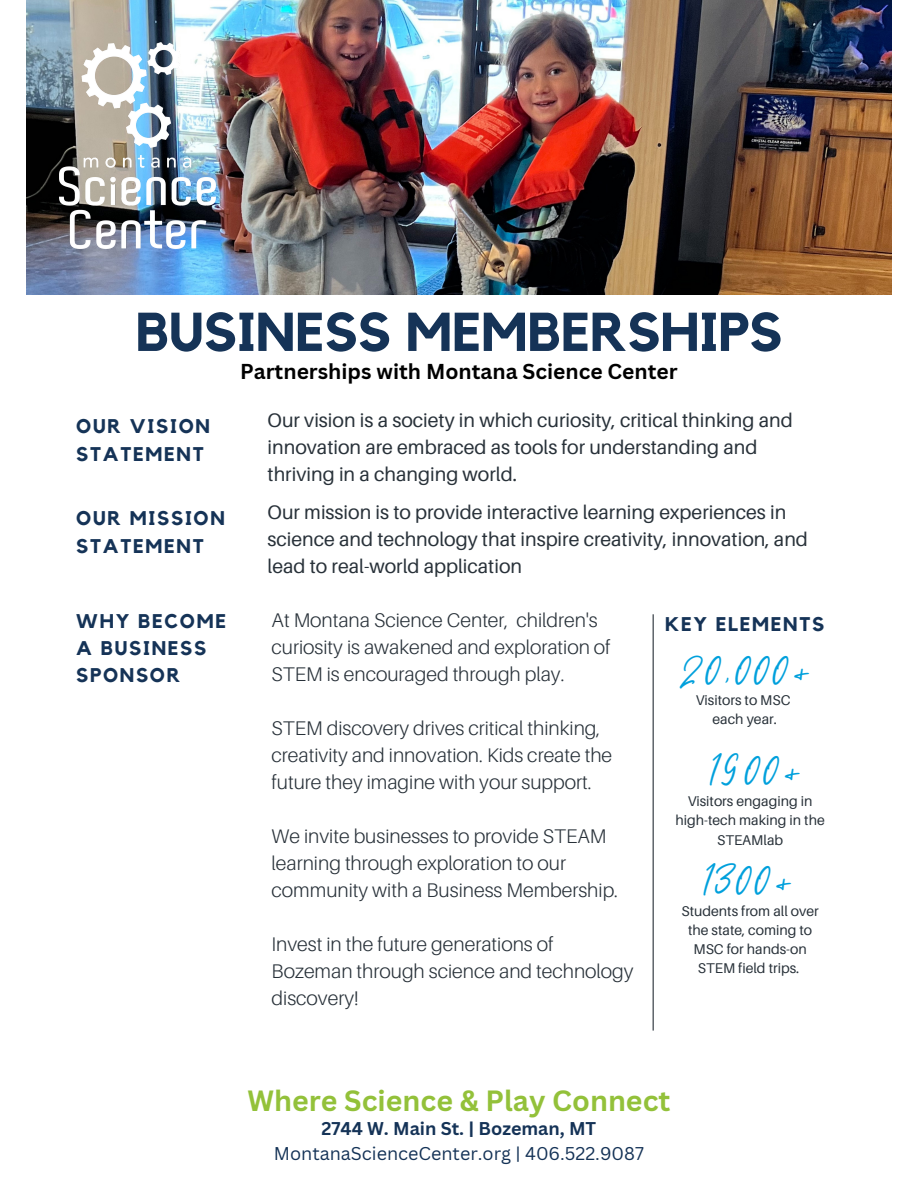
<style>
.page{position:relative;width:918px;height:1188px;background:#fff}
.page>*{position:absolute;margin:0;border:0;box-sizing:border-box;transform-origin:0 0}
.t1{font:700 54px "Kollektif";color:#153357}
.t2{font:44.25px "Suluscript";letter-spacing:.085em;color:#00a0dc}
.t3{font:700 28.5px "Canva Sans";color:#93c13a}
.t4{font:700 21px "Canva Sans";color:#000}
.t5{font:300 19.8px/27px "Aileron";color:#283139}
.t6{font:700 19.8px/27px "Kollektif";letter-spacing:.085em;color:#153357}
.t7{font:19.5px/27px "Aileron";color:#283139}
.t8{font:18px "Canva Sans";color:#153357}
.t9{font:700 18px "Canva Sans";color:#153357}
.t10{font:14.1px/19px "Aileron";color:#283139;text-align:center}
</style>
<div class="page">
<img style="left:26px;top:0;width:865px;height:295px">
<hr style="left:653px;top:614px;width:1px;height:417px;background:#283139">
<img style="left:59px;top:43px;width:157px;height:206px">
<p class="t1" style="left:136px;top:307px;width:648px">BUSINESS MEMBERSHIPS</p>
<p class="t4" style="left:240px;top:357px;width:439px">Partnerships with Montana Science Center</p>
<p class="t6" style="left:76px;top:414px;width:135px;line-height:27.5px">OUR VISION<br>STATEMENT</p>
<p class="t7" style="left:268px;top:407px;width:527px">Our vision is a society in which curiosity, critical thinking and innovation are embraced as tools for understanding and thriving in a changing world.</p>
<p class="t6" style="left:76px;top:505px;width:150px;line-height:27.5px">OUR MISSION<br>STATEMENT</p>
<p class="t7" style="left:268px;top:498px;width:542px">Our mission is to provide interactive learning experiences in science and technology that inspire creativity, innovation, and lead to real-world application</p>
<p class="t6" style="left:76px;top:609px;width:151px">WHY BECOME<br>A BUSINESS<br>SPONSOR</p>
<p class="t5" style="left:272px;top:606px;width:340px">At Montana Science Center, children's curiosity is awakened and exploration of<br>STEM is encouraged through play.</p>
<p class="t5" style="left:272px;top:714px;width:342px">STEM discovery drives critical thinking, creativity and innovation. Kids create the future they imagine with your support.</p>
<p class="t5" style="left:272px;top:822px;width:348px">We invite businesses to provide STEAM learning through exploration to our community with a Business Membership.</p>
<p class="t5" style="left:272px;top:930px;width:364px">Invest in the future generations of<br>Bozeman through science and technology discovery!</p>
<p class="t6" style="left:665px;top:612px;width:161px">KEY ELEMENTS</p>
<p class="t2" style="left:680px;top:639px;width:136px">20,000+</p>
<p class="t10" style="left:696px;top:690px;width:96px">Visitors to MSC</p>
<p class="t10" style="left:713px;top:709px;width:66px">each year.</p>
<p class="t2" style="left:710px;top:740px;width:97px">1900+</p>
<p class="t10" style="left:675px;top:791px;width:151px">Visitors engaging in high-tech making in the<br>STEAMlab</p>
<p class="t2" style="left:704px;top:850px;width:94px">1300+</p>
<p class="t10" style="left:682px;top:901px;width:139px">Students from all over the state, coming to<br>MSC for hands-on<br>STEM field trips.</p>
<p class="t3" style="left:248px;top:1080px;width:424px">Where Science &amp; Play Connect</p>
<p class="t9" style="left:321px;top:1116px;width:276px">2744 W. Main St. | Bozeman, MT</p>
<p class="t8" style="left:274px;top:1141px;width:372px">MontanaScienceCenter.org | 406.522.9087</p>
</div>
